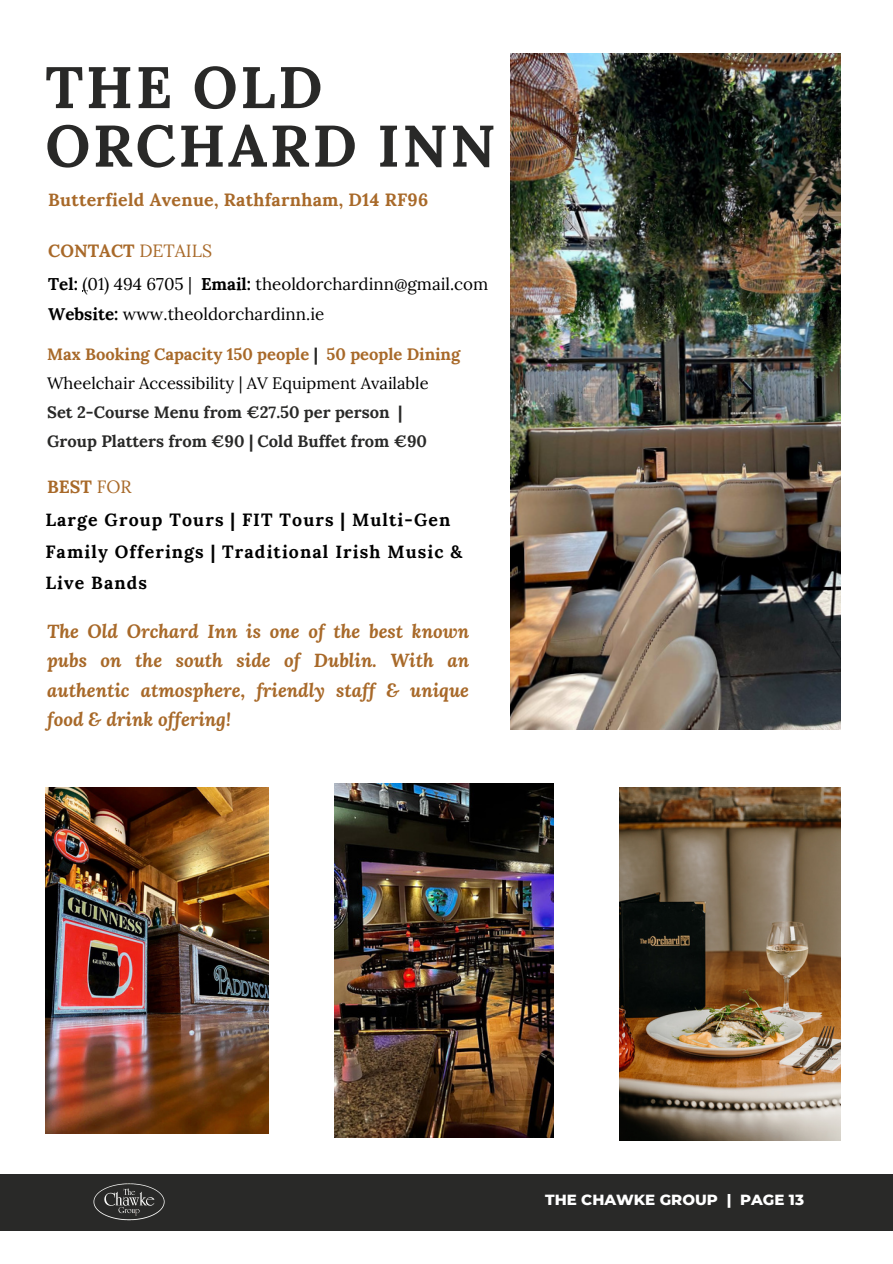
<style>
.page{position:relative;width:893px;height:1264px;background:#fff}
.page>*{position:absolute;margin:0;border:0;box-sizing:border-box;transform-origin:0 0}
.t1{font:700 58.5px/58.5px "Lora";letter-spacing:.045em;color:#292928}
.t2{font:italic 700 18.75px/29.2px "Lora";color:#a86929;text-align:justify}
.t3{font:700 17.7px/31.5px "Lora";letter-spacing:.065em;color:#000}
.t4{font:700 17.7px "Lora";letter-spacing:.015em;color:#a86929}
.t5{font:16.95px/30.3px "Lora";color:#000}
.t6{font:16.5px/29.2px "Lora";color:#000}
.t7{font:700 16.5px/29.2px "Lora";color:#292928}
.t8{font:800 15px "Montserrat";color:#fff}
.s1{font-weight:400}
.s2{font-weight:700}
.s3{font-weight:700;color:#a86929}
.s4{font-weight:700;color:#292928}
</style>
<div class="page">
<img style="left:45px;top:787px;width:223px;height:346px">
<img style="left:510px;top:53px;width:330px;height:676px">
<img style="left:334px;top:784px;width:220px;height:353px">
<img style="left:619px;top:787px;width:221px;height:353px">
<div style="left:0;top:1174px;width:892px;height:56px;background:#292928"></div>
<img style="left:93px;top:1183px;width:72px;height:38px">
<h1 class="t1" style="left:45px;top:57px;width:451px">THE OLD<br>ORCHARD INN</h1>
<p class="t4" style="left:48px;top:188px;width:381px">Butterfield Avenue, Rathfarnham, D14 RF96</p>
<p class="t4" style="left:48px;top:239px;width:165px">CONTACT <span class="s1">DETAILS</span></p>
<p class="t5" style="left:48px;top:268px;width:441px"><span class="s2">Tel:</span> (01) 494 6705 | <span class="s2">Email:</span> theoldorchardinn@gmail.com<br><span class="s2">Website:</span> www.theoldorchardinn.ie</p>
<p class="t6" style="left:47px;top:339px;width:414px"><span class="s3">Max Booking Capacity 150 people</span> <span class="s4">|</span> <span class="s3">50 people Dining<br></span>Wheelchair Accessibility | AV Equipment Available</p>
<p class="t7" style="left:47px;top:397px;width:381px">Set 2-Course Menu from €27.50 per person |<br>Group Platters from €90 | Cold Buffet from €90</p>
<p class="t4" style="left:47px;top:475px;width:86px">BEST <span class="s1">FOR</span></p>
<p class="t3" style="left:45px;top:504px;width:418px">Large Group Tours | FIT Tours | Multi-Gen<br>Family Offerings | Traditional Irish Music &amp;<br>Live Bands</p>
<p class="t2" style="left:47px;top:616px;width:423px">The Old Orchard Inn is one of the best known pubs on the south side of Dublin. With an authentic atmosphere, friendly staff &amp; unique food &amp; drink offering!</p>
<p class="t8" style="left:545px;top:1190px;width:260px">THE CHAWKE GROUP | PAGE 13</p>
</div>
